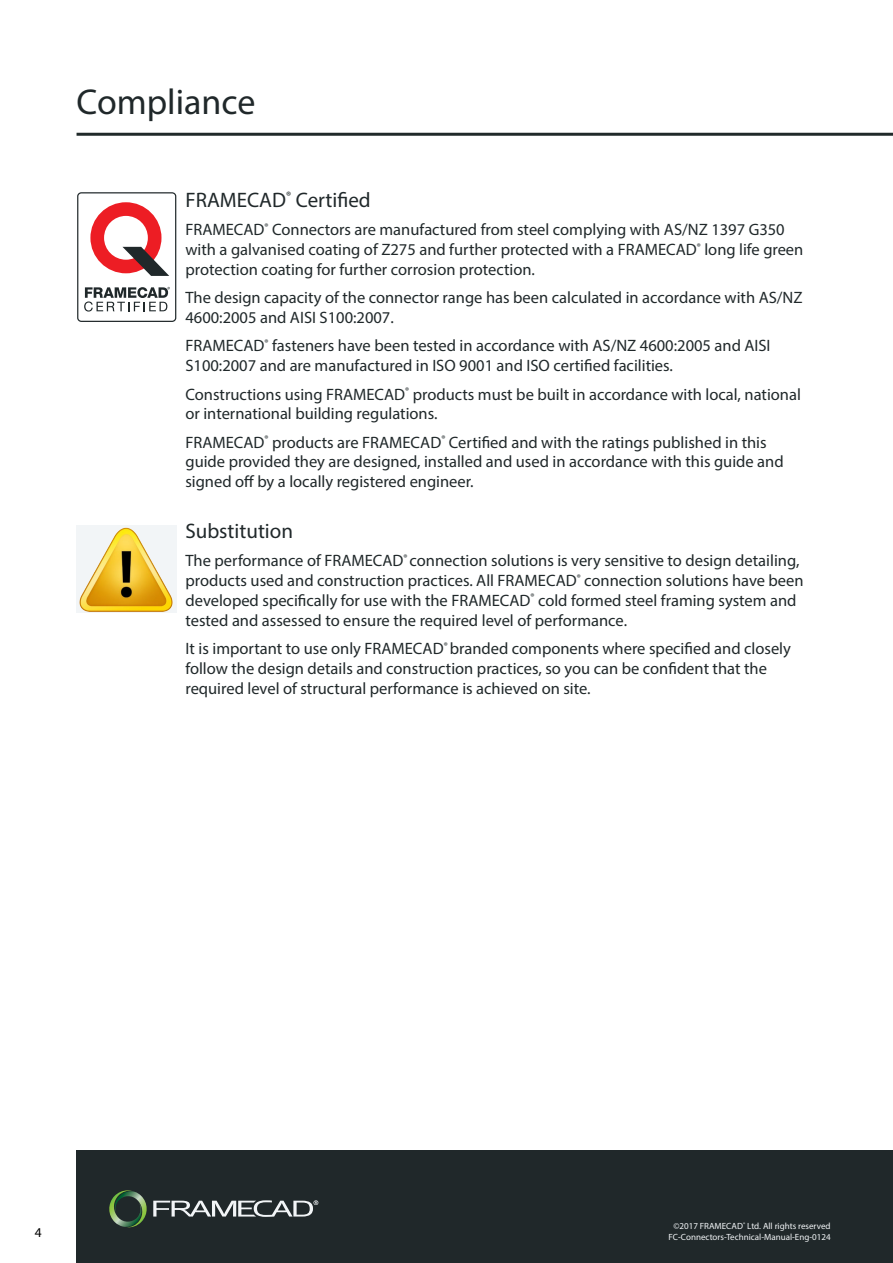
<style>
.page{position:relative;width:893px;height:1263px;background:#fff}
.page>*{position:absolute;margin:0;border:0;box-sizing:border-box;transform-origin:0 0}
.t1{font:36px "Myriad Pro";color:#20282a}
.t2{font:21px "Myriad Pro";color:#20282a}
.t3{font:16.5px/19.8px "Myriad Pro";color:#20282a}
.t4{font:13.5px "Myriad Pro";color:#000}
.t5{font:9px/10.8px "Myriad Pro";color:#f2f5f7;text-align:center}
</style>
<div class="page">
<div style="left:77px;top:1150px;width:816px;height:113px;background:#20282a"></div>
<svg style="left:109px;top:1190px;width:209px;height:38px"></svg>
<hr style="left:77px;top:133px;width:816px;height:3px;background:#202a2a">
<div style="left:77px;top:192px;width:99px;height:130px;border:1px solid #20282a;border-radius:4px"></div>
<svg style="left:90px;top:202px;width:79px;height:74px"></svg>
<svg style="left:84px;top:287px;width:86px;height:25px"></svg>
<img style="left:77px;top:525px;width:100px;height:88px">
<h1 class="t1" style="left:77px;top:80px;width:180px">Compliance</h1>
<p class="t2" style="left:185px;top:187px;width:187px">FRAMECAD<sup>®</sup> Certified</p>
<p class="t3" style="left:185px;top:220px;width:619px">FRAMECAD<sup>®</sup> Connectors are manufactured from steel complying with AS/NZ 1397 G350 with a galvanised coating of Z275 and further protected with a FRAMECAD<sup>®</sup> long life green protection coating for further corrosion protection.</p>
<p class="t3" style="left:185px;top:288px;width:619px">The design capacity of the connector range has been calculated in accordance with AS/NZ<br>4600:2005 and AISI S100:2007.</p>
<p class="t3" style="left:185px;top:336px;width:587px">FRAMECAD<sup>®</sup> fasteners have been tested in accordance with AS/NZ 4600:2005 and AISI<br>S100:2007 and are manufactured in ISO 9001 and ISO certified facilities.</p>
<p class="t3" style="left:185px;top:384px;width:617px">Constructions using FRAMECAD<sup>®</sup> products must be built in accordance with local, national or international building regulations.</p>
<p class="t3" style="left:185px;top:432px;width:600px">FRAMECAD<sup>®</sup> products are FRAMECAD<sup>®</sup> Certified and with the ratings published in this guide provided they are designed, installed and used in accordance with this guide and signed off by a locally registered engineer.</p>
<p class="t2" style="left:185px;top:518px;width:109px">Substitution</p>
<p class="t3" style="left:185px;top:551px;width:620px">The performance of FRAMECAD<sup>®</sup> connection solutions is very sensitive to design detailing, products used and construction practices. All FRAMECAD<sup>®</sup> connection solutions have been developed specifically for use with the FRAMECAD<sup>®</sup> cold formed steel framing system and tested and assessed to ensure the required level of performance.</p>
<p class="t3" style="left:185px;top:638px;width:607px">It is important to use only FRAMECAD<sup>®</sup> branded components where specified and closely follow the design details and construction practices, so you can be confident that the required level of structural performance is achieved on site.</p>
<p class="t4" style="left:35px;top:1224px;width:8px">4</p>
<p class="t5" style="left:668px;top:1220px;width:164px">©2017 FRAMECAD<sup>®</sup> Ltd. All rights reserved<br>FC-Connectors-Technical-Manual-Eng-0124</p>
</div>
